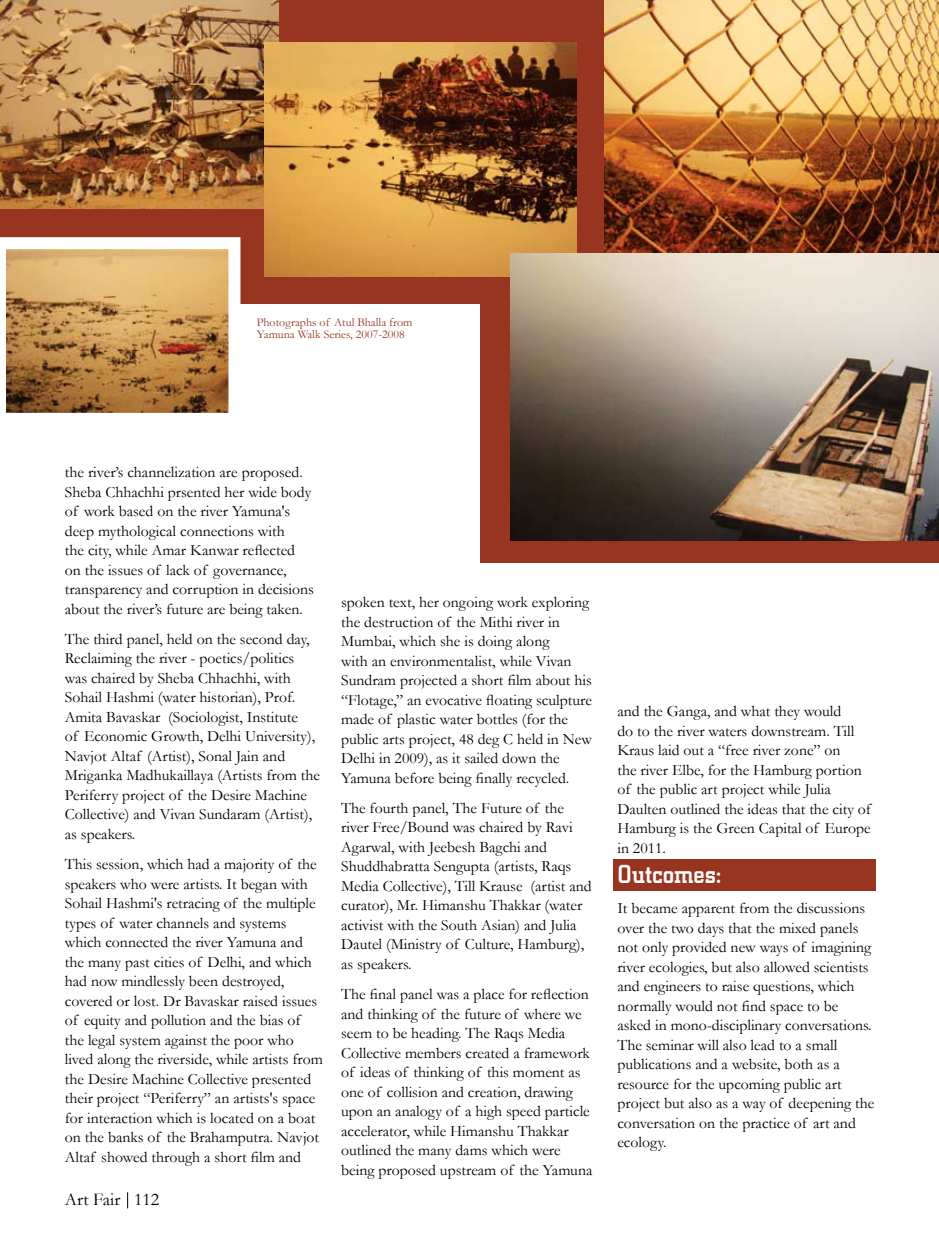
<style>
.page{position:relative;width:939px;height:1240px;background:#fff}
.page>*{position:absolute;margin:0;border:0;box-sizing:border-box;transform-origin:0 0}
.t1{font:500 27px "City D";color:#fff}
.t2{font:18px "Garamond";color:#000}
.t3{font:15.75px/19.5px "Garamond";color:#000}
.t4{font:12px/12px "Garamond";color:#983520}
</style>
<div class="page">
<div style="left:612px;top:860px;width:263px;height:31px;background:#983520"></div>
<div style="left:0;top:0;width:938px;height:304px;background:#983520"></div>
<div style="left:480px;top:237px;width:458px;height:325px;background:#983520"></div>
<img style="left:0;top:0;width:278px;height:208px">
<svg style="left:0;top:237px;width:240px;height:176px;background:#c79e6a"></svg>
<img style="left:604px;top:0;width:334px;height:254px">
<img style="left:264px;top:42px;width:312px;height:234px">
<img style="left:510px;top:254px;width:428px;height:286px">
<svg style="left:127px;top:1192px;width:1px;height:16px"></svg>
<p class="t4" style="left:256px;top:316px;width:157px">Photographs of Atul Bhalla from<br>Yamuna Walk Series, 2007-2008</p>
<p class="t3" style="left:65px;top:462px;width:250px">the river’s channelization are proposed.<br>Sheba Chhachhi prsented her wide body of work based on the river Yamuna's deep mythological connections with<br>the city, while Amar Kanwar reflected on the issues of lack of governance, transparency and corruption in decisions about the river’s future are being taken.</p>
<p class="t3" style="left:65px;top:629px;width:257px">The third panel, held on the second day, Reclaiming the river - poetics/politics was chaired by Sheba Chhachhi, with Sohail Hashmi (water historian), Prof.<br>Amita Bavaskar (Sociologist, Institute<br>of Economic Growth, Delhi University), Navjot Altaf (Artist), Sonal Jain and Mriganka Madhukaillaya (Artists from the Periferry project of the Desire Machine Collective) and Vivan Sundaram (Artist), as speakers.</p>
<p class="t3" style="left:65px;top:854px;width:259px">This session, which had a majority of the speakers who were artists. It began with Sohail Hashmi's retracing of the multiple types of water channels and systems which connected the river Yamuna and the many past cities of Delhi, and which had now mindlessly been destroyed, covered or lost. Dr Bavaskar raised issues of equity and pollution and the bias of the legal system against the poor who lived along the riverside, while artists from the Desire Machine Collective presented their project “Periferry” an artists's space for interaction which is located on a boat on the banks of the Brahamputra. Navjot Altaf showed through a short film and</p>
<p class="t2" style="left:65px;top:1187px;width:96px">Art Fair 112</p>
<p class="t3" style="left:341px;top:592px;width:252px">spoken text, her ongoing work exploring the destruction of the Mithi river in Mumbai, which she is doing along<br>with an environmentalist, while Vivan Sundram projected a short film about his “Flotage,” an evocative floating sculpture made of plastic water bottles (for the public arts project, 48 deg C held in New Delhi in 2009), as it sailed down the Yamuna before being finally recycled.</p>
<p class="t3" style="left:341px;top:798px;width:252px">The fourth panel, The Future of the river Free/Bound was chaired by Ravi Agarwal, with Jeebesh Bagchi and Shuddhabratta Sengupta (artists, Raqs Media Collective), Till Krause (artist and curator), Mr. Himanshu Thakkar (water activist with the South Asian) and Julia Dautel (Ministry of Culture, Hamburg), as speakers.</p>
<p class="t3" style="left:341px;top:984px;width:253px">The final panel was a place for reflection and thinking of the future of where we seem to be heading. The Raqs Media Collective members created a framework of ideas of thinking of this moment as one of collision and creation, drawing upon an analogy of a high speed particle accelerator, while Himanshu Thakkar outlined the many dams which were being proposed upstream of the Yamuna</p>
<p class="t3" style="left:617px;top:701px;width:255px">and the Ganga, and what they would<br>do to the river waters downstream. Till Kraus laid out a “free river zone” on<br>the river Elbe, for the Hamburg portion of the public art project while Julia Daulten outlined the ideas that the city of Hamburg is the Green Capital of Europe in 2011.</p>
<h1 class="t1" style="left:617px;top:860px;width:105px">Outcomes:</h1>
<p class="t3" style="left:617px;top:898px;width:258px">It became apparent from the discussions over the two days that the mixed panels not only provided new ways of imagining river ecologies, but also allowed scientists and engineers to raise questions, which normally would not find space to be asked in mono-disciplinary conversations.<br>The seminar will also lead to a small publications and a website, both as a resource for the upcoming public art project but also as a way of deepening the conversation on the practice of art and ecology.</p>
</div>
